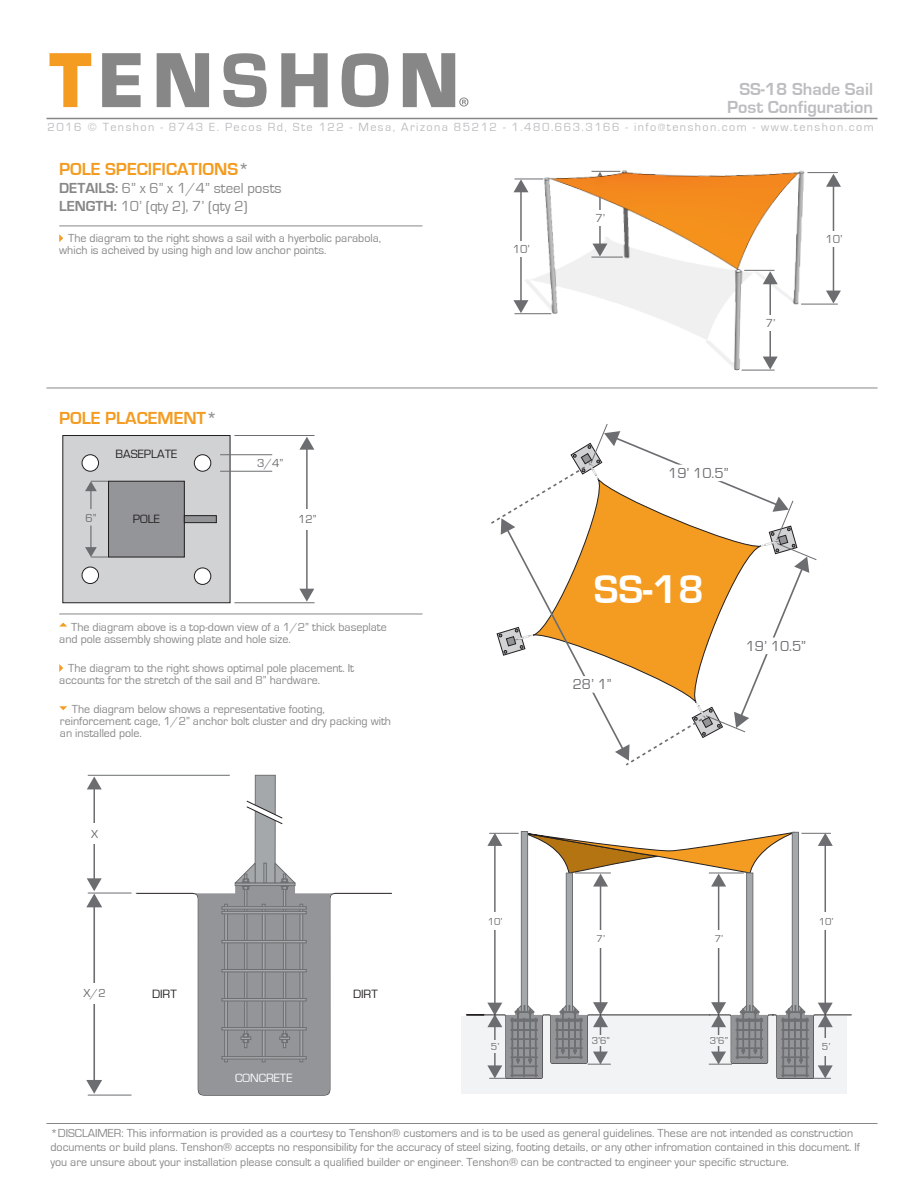
<style>
.page{position:relative;width:918px;height:1188px;background:#fff}
.page>*{position:absolute;margin:0;border:0;box-sizing:border-box;transform-origin:0 0}
.t1{font:700 41.25px "Eurostile";color:#fff}
.t2{font:700 18px "Eurostile";color:#f49c21}
.t3{font:700 18px "Eurostile";color:#bcbdc0}
.t4{font:15px/18px "Eurostile";color:#888787}
.t5{font:15px "Eurostile";color:#6c6d70}
.t6{font:12.3px "Eurostile";color:#231f20}
.t7{font:12.3px "Eurostile";color:#fff}
.t8{font:12.15px "Eurostile";letter-spacing:.12em;color:#bcbdc0}
.t9{font:12px/12px "Eurostile";color:#888787}
.t10{font:12px "Eurostile";color:#6c6d70}
.t11{font:10.5px "Eurostile";color:#6c6d70}
.s1{color:#939598}
.s2{font-weight:700}
</style>
<div class="page">
<hr style="left:88px;top:775px;width:142px;height:1px;background:#6c6d70">
<hr style="left:88px;top:893px;width:44px;height:1px;background:#6c6d70">
<hr style="left:93px;top:787px;width:2px;height:94px;background:#6c6d70">
<svg style="left:87px;top:777px;width:15px;height:12px"></svg>
<div style="left:85px;top:824px;width:19px;height:20px;background:#fff"></div>
<hr style="left:234px;top:602px;width:81px;height:1px;background:#6c6d70">
<hr style="left:234px;top:435px;width:81px;height:1px;background:#6c6d70">
<hr style="left:306px;top:447px;width:2px;height:144px;background:#6c6d70">
<svg style="left:299px;top:437px;width:15px;height:13px"></svg>
<svg style="left:299px;top:589px;width:15px;height:13px"></svg>
<div style="left:297px;top:509px;width:19px;height:20px;background:#fff"></div>
<hr style="left:88px;top:1095px;width:44px;height:1px;background:#6c6d70">
<hr style="left:93px;top:905px;width:2px;height:177px;background:#6c6d70">
<svg style="left:86px;top:878px;width:16px;height:29px"></svg>
<svg style="left:86px;top:1080px;width:16px;height:14px"></svg>
<div style="left:85px;top:983px;width:19px;height:20px;background:#fff"></div>
<hr style="left:46px;top:118px;width:832px;height:1px;background:#888787">
<hr style="left:46px;top:388px;width:832px;height:1px;background:#888787">
<hr style="left:46px;top:1123px;width:832px;height:1px;background:#888787">
<div style="left:461px;top:1016px;width:386px;height:78px;background:#f2f3f4"></div>
<hr style="left:489px;top:833px;width:30px;height:1px;background:#6c6d70">
<hr style="left:494px;top:844px;width:2px;height:161px;background:#6c6d70">
<svg style="left:487px;top:833px;width:15px;height:13px"></svg>
<div style="left:486px;top:913px;width:17px;height:17px;background:#fff"></div>
<hr style="left:801px;top:833px;width:30px;height:1px;background:#6c6d70">
<hr style="left:825px;top:844px;width:1px;height:161px;background:#6c6d70">
<svg style="left:818px;top:833px;width:15px;height:13px"></svg>
<div style="left:817px;top:913px;width:17px;height:17px;background:#fff"></div>
<hr style="left:600px;top:884px;width:1px;height:120px;background:#6c6d70">
<div style="left:592px;top:930px;width:17px;height:17px;background:#fff"></div>
<hr style="left:718px;top:884px;width:1px;height:120px;background:#6c6d70">
<div style="left:710px;top:930px;width:17px;height:17px;background:#fff"></div>
<hr style="left:808px;top:172px;width:30px;height:1px;background:#6c6d70">
<hr style="left:801px;top:304px;width:37px;height:1px;background:#6c6d70">
<hr style="left:833px;top:185px;width:1px;height:108px;background:#6c6d70">
<svg style="left:826px;top:174px;width:15px;height:13px"></svg>
<svg style="left:826px;top:291px;width:15px;height:13px"></svg>
<div style="left:823px;top:231px;width:19px;height:16px;background:#fff"></div>
<img style="left:513px;top:170px;width:307px;height:201px">
<svg style="left:516px;top:831px;width:279px;height:56px"></svg>
<svg style="left:59px;top:234px;width:4px;height:8px"></svg>
<svg style="left:59px;top:664px;width:4px;height:8px"></svg>
<svg style="left:59px;top:706px;width:8px;height:4px"></svg>
<svg style="left:59px;top:623px;width:8px;height:4px"></svg>
<hr style="left:59px;top:226px;width:364px;height:1px;background:#888787">
<hr style="left:59px;top:614px;width:364px;height:1px;background:#888787">
<div style="left:62px;top:435px;width:168px;height:168px;background:#d1d2d4;border:1px solid #231f20"></div>
<div style="left:82px;top:455px;width:17px;height:16px;background:#fff;border-radius:50%"></div>
<div style="left:82px;top:454px;width:17px;height:18px;border:1px solid #231f20;border-radius:50%"></div>
<div style="left:194px;top:455px;width:17px;height:16px;background:#fff;border-radius:50%"></div>
<div style="left:194px;top:454px;width:17px;height:18px;border:1px solid #231f20;border-radius:50%"></div>
<div style="left:82px;top:567px;width:17px;height:17px;background:#fff;border-radius:50%"></div>
<div style="left:82px;top:567px;width:17px;height:17px;border:1px solid #231f20;border-radius:50%"></div>
<div style="left:194px;top:568px;width:17px;height:16px;background:#fff;border-radius:50%"></div>
<div style="left:194px;top:568px;width:17px;height:17px;border:1px solid #231f20;border-radius:50%"></div>
<hr style="left:220px;top:454px;width:52px;height:1px;background:#6c6d70">
<hr style="left:220px;top:471px;width:52px;height:1px;background:#6c6d70">
<svg style="left:135px;top:892px;width:257px;height:204px"></svg>
<div style="left:255px;top:775px;width:20px;height:108px;background:#a5a8ab"></div>
<div style="left:255px;top:775px;width:21px;height:108px;border:1px solid #6d6f70"></div>
<svg style="left:192px;top:862px;width:144px;height:233px"></svg>
<div style="left:235px;top:883px;width:60px;height:3px;background:#a5a8ab;border:1px solid #6d6f70"></div>
<div style="left:225px;top:904px;width:3px;height:158px;background:#a5a8ab;border:1px solid #6d6f70"></div>
<div style="left:262px;top:904px;width:3px;height:158px;background:#a5a8ab;border:1px solid #6d6f70"></div>
<div style="left:300px;top:904px;width:3px;height:158px;background:#a5a8ab;border:1px solid #6d6f70"></div>
<div style="left:222px;top:907px;width:84px;height:2px;background:#a5a8ab;border:1px solid #6d6f70"></div>
<div style="left:222px;top:911px;width:84px;height:3px;background:#a5a8ab;border:1px solid #6d6f70"></div>
<div style="left:222px;top:940px;width:84px;height:3px;background:#a5a8ab;border:1px solid #6d6f70"></div>
<div style="left:222px;top:969px;width:84px;height:3px;background:#a5a8ab;border:1px solid #6d6f70"></div>
<div style="left:222px;top:998px;width:84px;height:3px;background:#a5a8ab;border:1px solid #6d6f70"></div>
<div style="left:222px;top:1027px;width:84px;height:3px;background:#a5a8ab;border:1px solid #6d6f70"></div>
<div style="left:222px;top:1056px;width:84px;height:3px;background:#a5a8ab;border:1px solid #6d6f70"></div>
<div style="left:566px;top:873px;width:7px;height:139px;background:#a5a8ab;border:1px solid #6d6f70"></div>
<svg style="left:747px;top:873px;width:6px;height:129px"></svg>
<div style="left:521px;top:831px;width:7px;height:181px;background:#a5a8ab;border:1px solid #6d6f70"></div>
<div style="left:792px;top:832px;width:7px;height:180px;background:#a5a8ab;border:1px solid #6d6f70"></div>
<svg style="left:466px;top:1002px;width:386px;height:77px"></svg>
<svg style="left:246px;top:800px;width:37px;height:25px"></svg>
<div style="left:108px;top:481px;width:77px;height:77px;background:#939598;border:1px solid #231f20"></div>
<div style="left:184px;top:515px;width:33px;height:8px;background:#939598;border:1px solid #231f20"></div>
<svg style="left:85px;top:547px;width:23px;height:11px"></svg>
<hr style="left:90px;top:526px;width:2px;height:25px;background:#6c6d70">
<svg style="left:85px;top:481px;width:23px;height:10px"></svg>
<hr style="left:90px;top:488px;width:2px;height:21px;background:#6c6d70">
<svg style="left:491px;top:424px;width:326px;height:342px"></svg>
<svg style="left:50px;top:53px;width:41px;height:54px"></svg>
<svg style="left:157px;top:53px;width:52px;height:54px"></svg>
<svg style="left:102px;top:53px;width:39px;height:54px"></svg>
<svg style="left:281px;top:53px;width:47px;height:54px"></svg>
<svg style="left:223px;top:53px;width:44px;height:54px"></svg>
<svg style="left:342px;top:53px;width:46px;height:54px"></svg>
<svg style="left:403px;top:53px;width:66px;height:54px"></svg>
<h2 class="t3" style="left:739px;top:79px;width:135px">SS-18 Shade Sail</h2>
<h2 class="t3" style="left:727px;top:97px;width:147px">Post Configuration</h2>
<p class="t8" style="left:48px;top:121px;width:828px">2016 © Tenshon - 8743 E. Pecos Rd, Ste 122 - Mesa, Arizona 85212 - 1.480.663.3166 - info@tenshon.com - www.tenshon.com</p>
<h2 class="t2" style="left:59px;top:159px;width:192px">POLE SPECIFICATIONS<span class="s1">*</span></h2>
<p class="t4" style="left:59px;top:179px;width:224px"><span class="s2">DETAILS:</span> 6” x 6” x 1/4” steel posts<br><span class="s2">LENGTH:</span> 10’ (qty 2), 7’ (qty 2)</p>
<p class="t9" style="left:59px;top:232px;width:323px;text-indent:9px">The diagram to the right shows a sail with a hyerbolic parabola, which is acheived by using high and low anchor points.</p>
<h2 class="t2" style="left:59px;top:408px;width:160px">POLE PLACEMENT<span class="s1">*</span></h2>
<p class="t6" style="left:116px;top:447px;width:63px">BASEPLATE</p>
<p class="t10" style="left:85px;top:512px;width:13px">6”</p>
<p class="t6" style="left:133px;top:512px;width:29px">POLE</p>
<p class="t10" style="left:257px;top:457px;width:28px">3/4”</p>
<p class="t10" style="left:298px;top:513px;width:20px">12”</p>
<p class="t9" style="left:59px;top:621px;width:329px;text-indent:12px">The diagram above is a top-down view of a 1/2” thick baseplate and pole assembly showing plate and hole size.</p>
<p class="t9" style="left:59px;top:662px;width:296px;text-indent:9px">The diagram to the right shows optimal pole placement. It accounts for the stretch of the sail and 8” hardware.</p>
<p class="t9" style="left:60px;top:704px;width:333px;text-indent:12px">The diagram below shows a representative footing, reinforcement cage, 1/2” anchor bolt cluster and dry packing with an installed pole.</p>
<p class="t10" style="left:91px;top:827px;width:8px">X</p>
<p class="t10" style="left:84px;top:987px;width:24px">X/2</p>
<p class="t6" style="left:152px;top:987px;width:26px">DIRT</p>
<p class="t6" style="left:353px;top:987px;width:26px">DIRT</p>
<p class="t7" style="left:235px;top:1072px;width:59px">CONCRETE</p>
<p class="t10" style="left:513px;top:242px;width:19px">10’</p>
<p class="t10" style="left:596px;top:211px;width:11px">7’</p>
<p class="t10" style="left:766px;top:317px;width:11px">7’</p>
<p class="t10" style="left:825px;top:232px;width:19px">10’</p>
<p class="t5" style="left:668px;top:465px;width:62px">19’ 10.5”</p>
<h1 class="t1" style="left:594px;top:567px;width:112px">SS-18</h1>
<p class="t5" style="left:573px;top:676px;width:41px">28’ 1”</p>
<p class="t5" style="left:746px;top:638px;width:62px">19’ 10.5”</p>
<p class="t11" style="left:488px;top:916px;width:16px">10’</p>
<p class="t11" style="left:491px;top:1041px;width:10px">5’</p>
<p class="t11" style="left:597px;top:933px;width:10px">7’</p>
<p class="t11" style="left:592px;top:1035px;width:20px">3’6”</p>
<p class="t11" style="left:715px;top:933px;width:10px">7’</p>
<p class="t11" style="left:710px;top:1035px;width:20px">3’6”</p>
<p class="t11" style="left:819px;top:916px;width:16px">10’</p>
<p class="t11" style="left:822px;top:1041px;width:10px">5’</p>
<p class="t9" style="left:50px;top:1126px;width:811px;line-height:14.4px">*DISCLAIMER: This information is provided as a courtesy to Tenshon® customers and is to be used as general guidelines. These are not intended as construction documents or build plans. Tenshon® accepts no responsibility for the accuracy of steel sizing, footing details, or any other infromation contained in this document. If you are unsure about your installation please consult a qualified builder or engineer. Tenshon® can be contracted to engineer your specific structure.</p>
</div>
